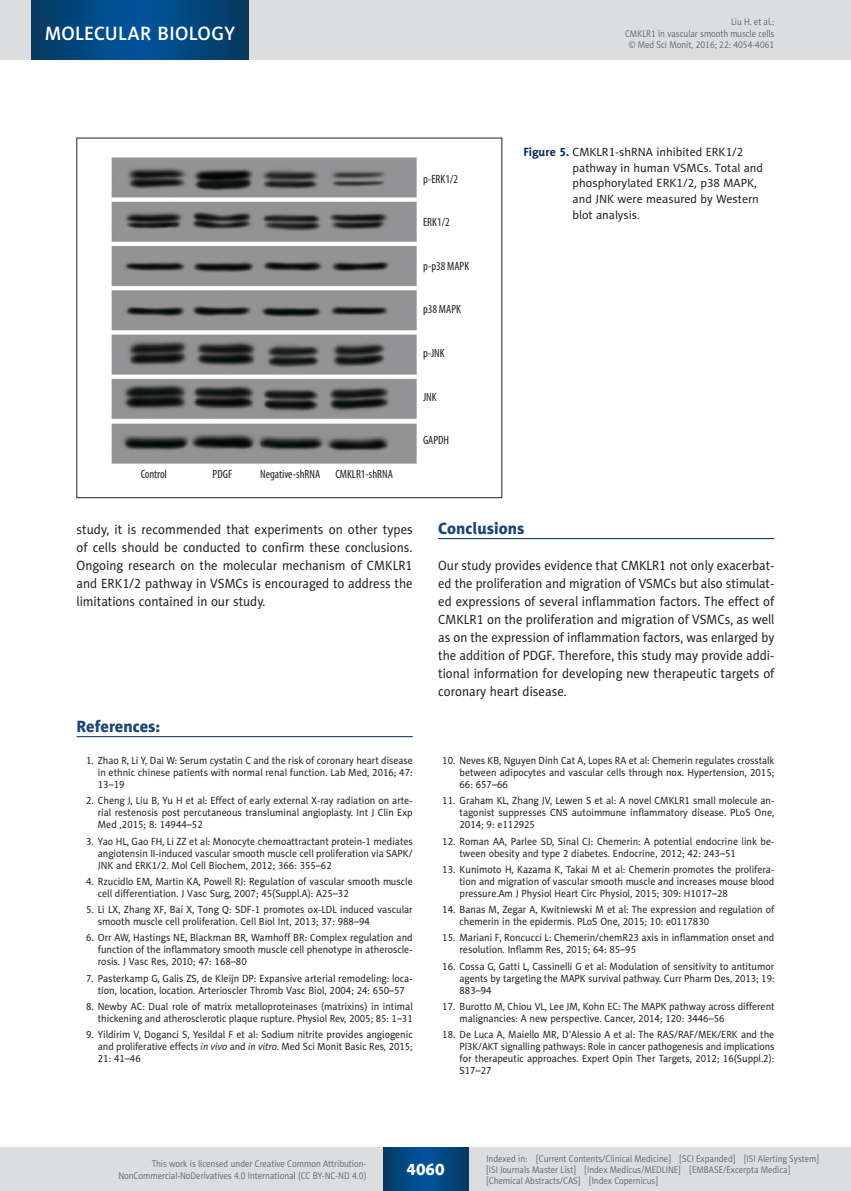
<style>
.page{position:relative;width:851px;height:1191px;background:#fff}
.page>*{position:absolute;margin:0;border:0;box-sizing:border-box;transform-origin:0 0}
.t1{font:19.5px "Naomi Sans EFN Medium";letter-spacing:.015em;color:#fff}
.MSM_Headline_1{font:16.5px "Naomi Sans EFN Heavy";color:#1a4574}
.MSM_Referencje_Tytul{font:16.5px "Naomi Sans EFN Heavy";color:#1a4574}
.t2{font:16.5px "Naomi Sans EFN Heavy";color:#fff}
.MSM_Body{font:13.5px/18px "Naomi Sans EFN";color:#231f20;text-align:justify;scale:.94 1}
.MSM_Body-2{font:13.5px/18px "Naomi Sans EFN";color:#231f20;text-align:justify;scale:.96 1}
.MSM_Rycina_tytul{font:12px/15.8px "Naomi Sans EFN";color:#231f20}
.t3{font:condensed 12px "Myriad Pro";color:#231f20}
.MSM_Referencje_punkt{font:10.5px/12px "Naomi Sans EFN";color:#231f20;text-align:justify;scale:.95 1}
.MSM_Referencje_punkt-2{font:10.5px/12px "Naomi Sans EFN";color:#231f20;text-align:justify;scale:.94 1}
.t4{font:9.75px/11.2px "Naomi Sans EFN Light";color:#57585a;text-align:right;scale:.9 1}
.s1{font-weight:700;color:#00295c}
.s2{font-style:italic}
</style>
<div class="page">
<hr style="left:438px;top:538px;width:336px;height:1px;background:#00295c">
<img style="left:111px;top:157px;width:306px;height:307px">
<hr style="left:77px;top:736px;width:335px;height:1px;background:#00295c">
<div style="left:0;top:1148px;width:850px;height:43px;background:#dcdddf"></div>
<svg style="left:383px;top:1147px;width:85px;height:43px;background:#02477e"></svg>
<div style="left:0;top:0;width:850px;height:60px;background:#dcdddf"></div>
<hr style="left:850px;top:0;width:1px;height:60px;background:#dcdddf">
<svg style="left:32px;top:0;width:217px;height:60px;background:#02477e"></svg>
<h1 class="t1" style="left:45px;top:22px;width:192px">MOLECULAR BIOLOGY</h1>
<p class="t3" style="left:141px;top:467px;width:28px">Control</p>
<p class="t3" style="left:212px;top:467px;width:21px">PDGF</p>
<p class="t3" style="left:260px;top:467px;width:62px">Negative-shRNA</p>
<p class="t3" style="left:335px;top:467px;width:59px">CMKLR1-shRNA</p>
<p class="t3" style="left:423px;top:172px;width:36px">p-ERK1/2</p>
<p class="t3" style="left:423px;top:216px;width:28px">ERK1/2</p>
<p class="t3" style="left:423px;top:259px;width:48px">p-p38 MAPK</p>
<p class="t3" style="left:423px;top:303px;width:39px">p38 MAPK</p>
<p class="t3" style="left:423px;top:346px;width:23px">p-JNK</p>
<p class="t3" style="left:423px;top:390px;width:15px">JNK</p>
<p class="t3" style="left:423px;top:433px;width:28px">GAPDH</p>
<p class="t4" style="left:625px;top:16px;width:167px">Liu H. et al.:<br>CMKLR1 in vascular smooth muscle cells</p>
<p class="t4" style="left:628px;top:39px;width:163px">© Med Sci Monit, 2016; 22: 4054-4061</p>
<p class="MSM_Rycina_tytul" style="left:572px;top:144px;width:192px;text-indent:-49px"><span class="s1">Figure 5.</span> CMKLR1-shRNA inhibited ERK1/2 pathway in human VSMCs. Total and phosphorylated ERK1/2, p38 MAPK, and JNK were measured by Western blot analysis.</p>
<p class="MSM_Body-2" style="left:77px;top:520px;width:352px">study, it is recommended that experiments on other types of cells should be conducted to confirm these conclusions.<br>Ongoing research on the molecular mechanism of CMKLR1 and ERK1/2 pathway in VSMCs is encouraged to address the limitations contained in our study.</p>
<p class="MSM_Headline_1" style="left:438px;top:518px;width:88px">Conclusions</p>
<p class="MSM_Body" style="left:438px;top:556px;width:359px">Our study provides evidence that CMKLR1 not only exacerbat&shy;ed the proliferation and migration of VSMCs but also stimulat&shy;ed expressions of several inflammation factors. The effect of CMKLR1 on the proliferation and migration of VSMCs, as well as on the expression of inflammation factors, was enlarged by the addition of PDGF. Therefore, this study may provide addi&shy;tional information for developing new therapeutic targets of coronary heart disease.</p>
<p class="MSM_Referencje_Tytul" style="left:77px;top:716px;width:85px">References:</p>
<p class="MSM_Referencje_punkt-2" style="left:98px;top:754px;width:336px;text-indent:-12px">1. Zhao R, Li Y, Dai W: Serum cystatin C and the risk of coronary heart disease in ethnic chinese patients with normal renal function. Lab Med, 2016; 47:<br>13–19</p>
<p class="MSM_Referencje_punkt" style="left:98px;top:795px;width:333px;text-indent:-12px">2. Cheng J, Liu B, Yu H et al: Effect of early external X-ray radiation on arte&shy;rial restenosis post percutaneous transluminal angioplasty. Int J Clin Exp Med ,2015; 8: 14944–52</p>
<p class="MSM_Referencje_punkt" style="left:98px;top:835px;width:333px;text-indent:-12px">3. Yao HL, Gao FH, Li ZZ et al: Monocyte chemoattractant protein-1 mediates angiotensin II-induced vascular smooth muscle cell proliferation via SAPK/ JNK and ERK1/2. Mol Cell Biochem, 2012; 366: 355–62</p>
<p class="MSM_Referencje_punkt" style="left:98px;top:875px;width:333px;text-indent:-12px">4. Rzucidlo EM, Martin KA, Powell RJ: Regulation of vascular smooth muscle cell differentiation. J Vasc Surg, 2007; 45(Suppl.A): A25–32</p>
<p class="MSM_Referencje_punkt" style="left:98px;top:903px;width:333px;text-indent:-12px">5. Li LX, Zhang XF, Bai X, Tong Q: SDF-1 promotes ox-LDL induced vascular smooth muscle cell proliferation. Cell Biol Int, 2013; 37: 988–94</p>
<p class="MSM_Referencje_punkt" style="left:98px;top:932px;width:333px;text-indent:-12px">6. Orr AW, Hastings NE, Blackman BR, Wamhoff BR: Complex regulation and function of the inflammatory smooth muscle cell phenotype in atheroscle&shy;rosis. J Vasc Res, 2010; 47: 168–80</p>
<p class="MSM_Referencje_punkt" style="left:86px;top:972px;width:345px;text-align:center">7. Pasterkamp G, Galis ZS, de Kleijn DP: Expansive arterial remodeling: loca&shy;tion, location, location. Arterioscler Thromb Vasc Biol, 2004; 24: 650–57</p>
<p class="MSM_Referencje_punkt" style="left:86px;top:1000px;width:345px;text-align:right">8. Newby AC: Dual role of matrix metalloproteinases (matrixins) in intimal thickening and atherosclerotic plaque rupture. Physiol Rev, 2005; 85: 1–31</p>
<p class="MSM_Referencje_punkt" style="left:98px;top:1028px;width:333px;text-indent:-12px">9. Yildirim V, Doganci S, Yesildal F et al: Sodium nitrite provides angiogenic and proliferative effects <span class="s2">in vivo</span> and <span class="s2">in vitro</span>. Med Sci Monit Basic Res, 2015; 21: 41–46</p>
<p class="MSM_Referencje_punkt-2" style="left:459px;top:754px;width:336px;text-indent:-17px">10. Neves KB, Nguyen Dinh Cat A, Lopes RA et al: Chemerin regulates crosstalk between adipocytes and vascular cells through nox. Hypertension, 2015; 66: 657–66</p>
<p class="MSM_Referencje_punkt" style="left:459px;top:795px;width:333px;text-indent:-17px">11. Graham KL, Zhang JV, Lewen S et al: A novel CMKLR1 small molecule an&shy;tagonist suppresses CNS autoimmune inflammatory disease. PLoS One, 2014; 9: e112925</p>
<p class="MSM_Referencje_punkt" style="left:459px;top:835px;width:333px;text-indent:-17px">12. Roman AA, Parlee SD, Sinal CJ: Chemerin: A potential endocrine link be&shy;tween obesity and type 2 diabetes. Endocrine, 2012; 42: 243–51</p>
<p class="MSM_Referencje_punkt" style="left:459px;top:863px;width:333px;text-indent:-17px">13. Kunimoto H, Kazama K, Takai M et al: Chemerin promotes the prolifera&shy;tion and migration of vascular smooth muscle and increases mouse blood pressure.Am J Physiol Heart Circ Physiol, 2015; 309: H1017–28</p>
<p class="MSM_Referencje_punkt" style="left:459px;top:903px;width:333px;text-indent:-17px">14. Banas M, Zegar A, Kwitniewski M et al: The expression and regulation of chemerin in the epidermis. PLoS One, 2015; 10: e0117830</p>
<p class="MSM_Referencje_punkt" style="left:459px;top:932px;width:333px;text-indent:-17px">15. Mariani F, Roncucci L: Chemerin/chemR23 axis in inflammation onset and resolution. Inflamm Res, 2015; 64: 85–95</p>
<p class="MSM_Referencje_punkt" style="left:459px;top:960px;width:333px;text-indent:-17px">16. Cossa G, Gatti L, Cassinelli G et al: Modulation of sensitivity to antitumor agents by targeting the MAPK survival pathway. Curr Pharm Des, 2013; 19:<br>883–94</p>
<p class="MSM_Referencje_punkt" style="left:459px;top:1000px;width:333px;text-indent:-17px">17. Burotto M, Chiou VL, Lee JM, Kohn EC: The MAPK pathway across different malignancies: A new perspective. Cancer, 2014; 120: 3446–56</p>
<p class="MSM_Referencje_punkt" style="left:459px;top:1028px;width:333px;text-indent:-17px">18. De Luca A, Maiello MR, D’Alessio A et al: The RAS/RAF/MEK/ERK and the PI3K/AKT signalling pathways: Role in cancer pathogenesis and implications for therapeutic approaches. Expert Opin Ther Targets, 2012; 16(Suppl.2):<br>S17–27</p>
<p class="t4" style="left:118px;top:1158px;width:277px">This work is licensed under Creative Common Attribution-<br>NonCommercial-NoDerivatives 4.0 International (CC BY-NC-ND 4.0)</p>
<h2 class="t2" style="left:406px;top:1159px;width:40px">4060</h2>
<p class="t4" style="left:486px;top:1152px;width:371px;text-align:left">Indexed in: [Current Contents/Clinical Medicine] [SCI Expanded] [ISI Alerting System] [ISI Journals Master List] [Index Medicus/MEDLINE] [EMBASE/Excerpta Medica] [Chemical Abstracts/CAS] [Index Copernicus]</p>
</div>
